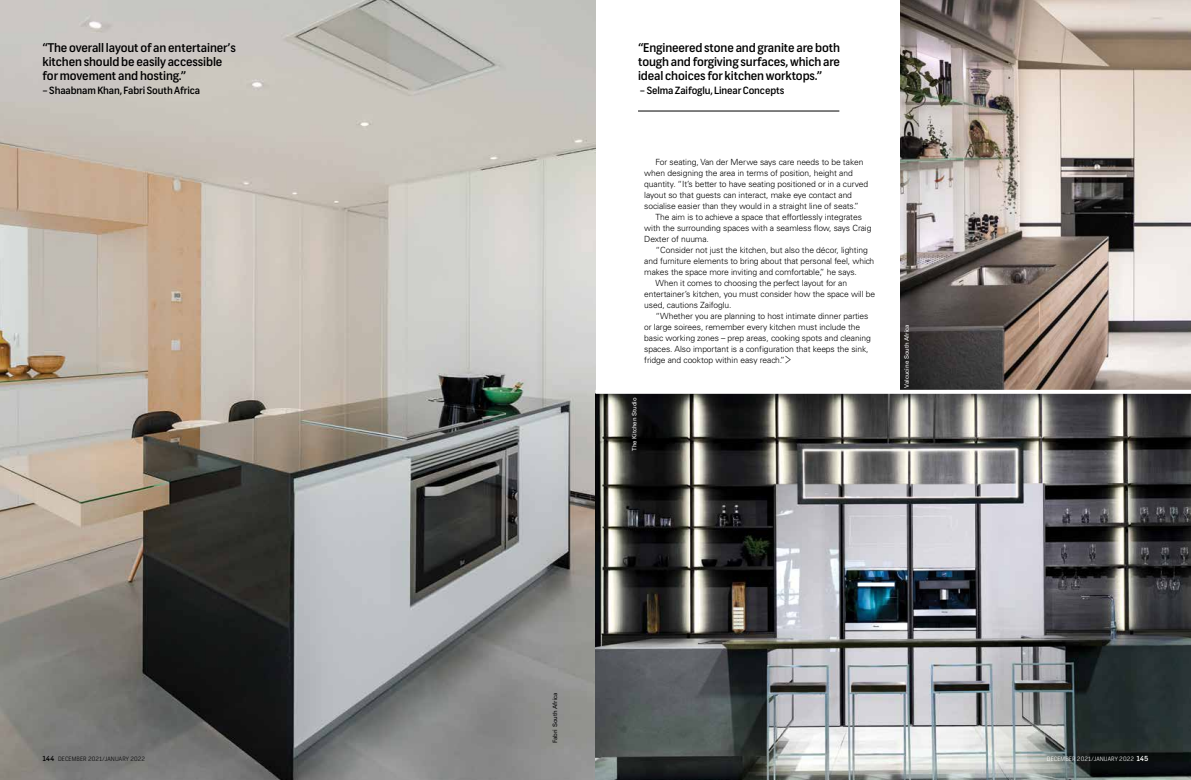
<style>
.page{position:relative;width:1191px;height:780px;background:#fff}
.page>*{position:absolute;margin:0;border:0;box-sizing:border-box;transform-origin:0 0}
.t1{font:500 12px/14px "Frank";letter-spacing:-.01em;color:#000}
.t2{font:500 10px "Frank";letter-spacing:-.01em;color:#000}
.t3{font:300 8.5px/11px "Univers LT Std";letter-spacing:-.01em;color:#000}
.t4{font:6px "Univers LT Std";color:#fff}
.t5{font:300 6px "Frank";letter-spacing:.02em;color:#fff}
.t6{font:300 6px "Frank";letter-spacing:.02em;color:#000}
.t7{font:6px "Univers LT Std";color:#000}
.s1{font-weight:500;font-size:7px}
.s2{font-family:"Times New Roman";font-weight:400;font-size:16px}
</style>
<div class="page">
<img style="left:0;top:0;width:595px;height:780px">
<img style="left:900px;top:0;width:291px;height:390px">
<img style="left:595px;top:394px;width:596px;height:386px">
<svg style="left:595px;top:390px;width:596px;height:4px"></svg>
<hr style="left:638px;top:111px;width:201px;height:1px;background:#000">
<h1 class="t1" style="left:43px;top:40px;width:195px">“The overall layout of an entertainer’s kitchen should be easily accessible for movement and hosting.”</h1>
<p class="t2" style="left:43px;top:84px;width:159px">– Shaabnam Khan, Fabri South Africa</p>
<p class="t6" style="left:43px;top:755px;width:104px"><span class="s1">144</span> DECEMBER 2021/JANUARY 2022</p>
<h1 class="t1" style="left:638px;top:40px;width:203px;text-align:justify">“Engineered stone and granite are both tough and forgiving surfaces, which are ideal choices for kitchen worktops.”</h1>
<p class="t2" style="left:640px;top:84px;width:146px">– Selma Zaifoglu, Linear Concepts</p>
<p class="t3" style="left:644px;top:156px;width:225px;text-indent:11px">For seating, Van der Merwe says care needs to be taken when designing the area in terms of position, height and quantity. “It’s better to have seating positioned or in a curved layout so that guests can interact, make eye contact and socialise easier than they would in a straight line of seats.”</p>
<p class="t3" style="left:644px;top:211px;width:229px;text-indent:11px">The aim is to achieve a space that effortlessly integrates with the surrounding spaces with a seamless flow, says Craig<br>Dexter of nuuma.</p>
<p class="t3" style="left:655px;top:244px;width:214px">“Consider not just the kitchen, but also the décor, lighting</p>
<p class="t3" style="left:644px;top:255px;width:231px">and furniture elements to bring about that personal feel, which</p>
<p class="t3" style="left:644px;top:266px;width:214px">makes the space more inviting and comfortable,” he says.</p>
<p class="t3" style="left:655px;top:277px;width:193px">When it comes to choosing the perfect layout for an</p>
<p class="t3" style="left:644px;top:288px;width:232px">entertainer’s kitchen, you must consider how the space will be</p>
<p class="t3" style="left:644px;top:299px;width:89px">used, cautions Zaifoglu.</p>
<p class="t3" style="left:655px;top:310px;width:214px">“Whether you are planning to host intimate dinner parties</p>
<p class="t3" style="left:644px;top:321px;width:217px">or large soirees, remember every kitchen must include the</p>
<p class="t3" style="left:644px;top:332px;width:228px">basic working zones – prep areas, cooking spots and cleaning</p>
<p class="t3" style="left:644px;top:343px;width:226px">spaces. Also important is a configuration that keeps the sink,</p>
<p class="t3" style="left:644px;top:354px;width:148px">fridge and cooktop within easy reach.”<span class="s2">&gt;</span></p>
<p class="t4" style="left:630px;top:451px;width:55px;rotate:-90deg">The Kitchen Studio</p>
<p class="t4" style="left:903px;top:388px;width:65px;rotate:-90deg">Valcucine South Africa</p>
<p class="t7" style="left:551px;top:743px;width:52px;rotate:-90deg">Fabri South Africa</p>
<p class="t5" style="left:1046px;top:755px;width:103px">DECEMBER 2021/JANUARY 2022 <span class="s1">145</span></p>
</div>
